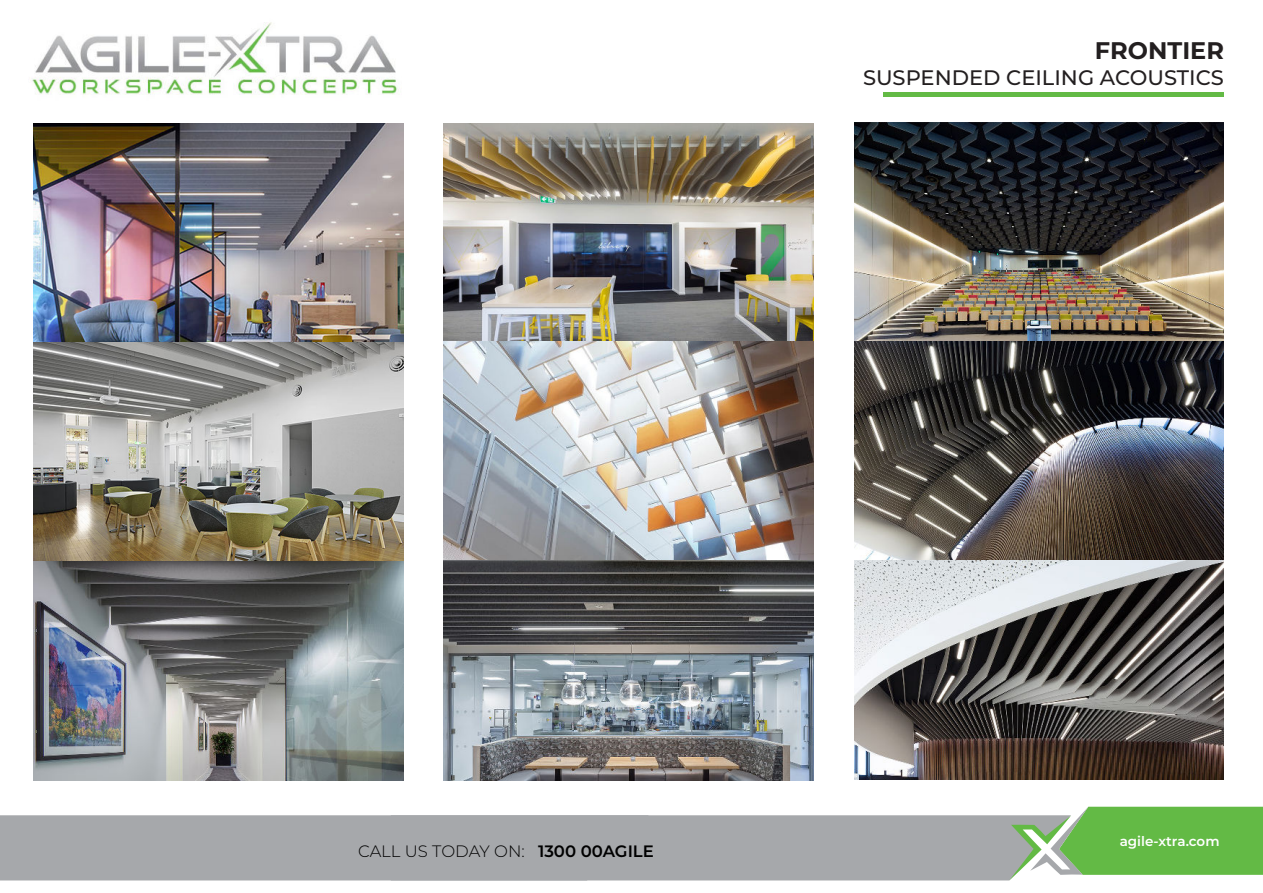
<style>
.page{position:relative;width:1263px;height:893px;background:#fff}
.page>*{position:absolute;margin:0;border:0;box-sizing:border-box;transform-origin:0 0}
.t1{font:700 24px "Montserrat";color:#231f20}
.t2{font:500 21px "Montserrat";color:#231f20}
.t3{font:300 16.5px "Montserrat";color:#000}
.t4{font:600 13.5px "Montserrat";color:#fff}
.s1{font-weight:600}
</style>
<div class="page">
<img style="left:32px;top:22px;width:372px;height:107px">
<img style="left:854px;top:122px;width:369px;height:657px">
<img style="left:444px;top:123px;width:369px;height:657px">
<img style="left:34px;top:123px;width:369px;height:657px">
<div style="left:883px;top:92px;width:340px;height:5px;background:#63ba45"></div>
<svg style="left:0;top:807px;width:1263px;height:73px;background:#a7b5a6"></svg>
<p class="t1" style="left:1095px;top:37px;width:131px">FRONTIER</p>
<p class="t2" style="left:863px;top:69px;width:362px">SUSPENDED CEILING ACOUSTICS</p>
<p class="t3" style="left:358px;top:844px;width:297px">CALL US TODAY ON: <span class="s1">1300 00AGILE</span></p>
<p class="t4" style="left:1120px;top:836px;width:101px">agile-xtra.com</p>
</div>
